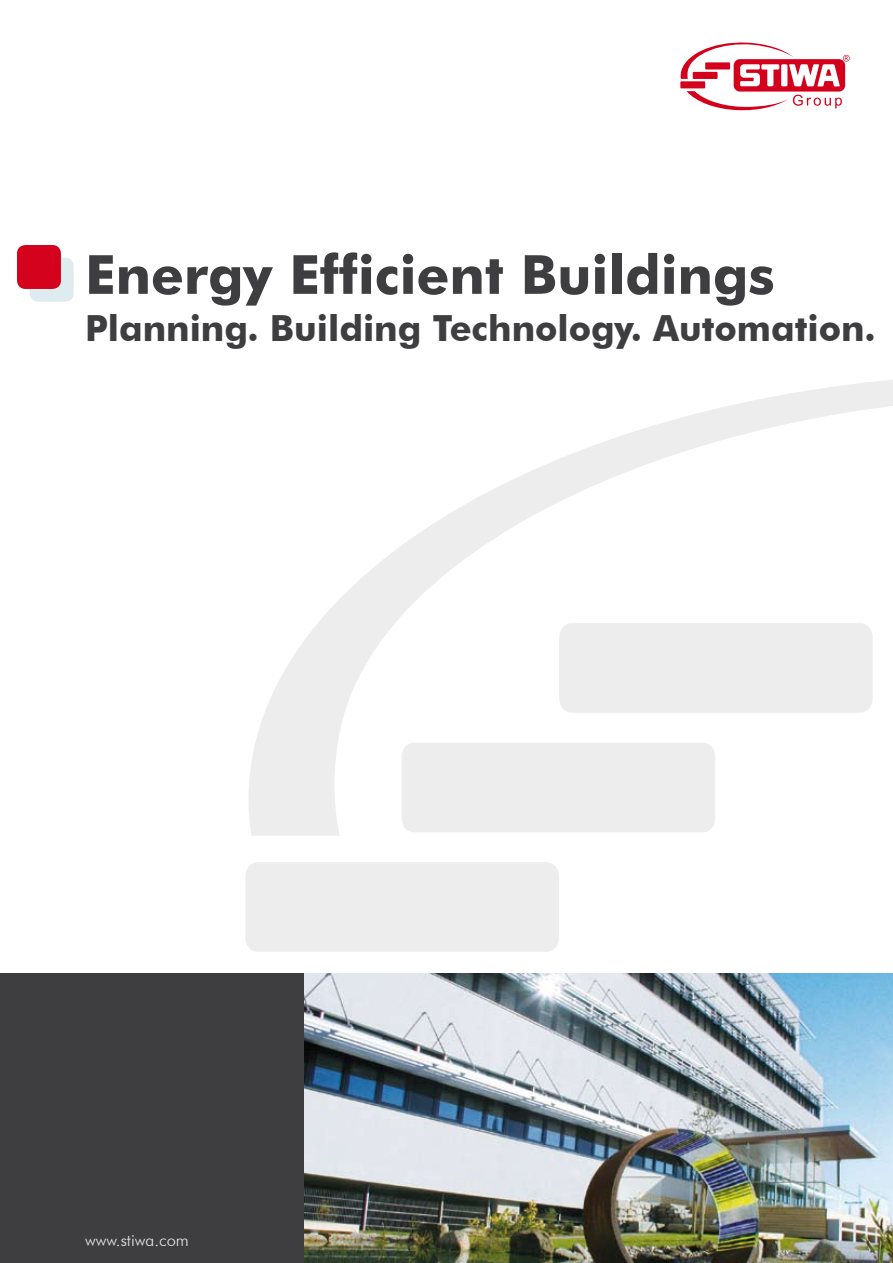
<style>
.page{position:relative;width:893px;height:1263px;background:#fff}
.page>*{position:absolute;margin:0;border:0;box-sizing:border-box;transform-origin:0 0}
.t1{font:700 54px "Futura BT";color:#3e3e40}
.t2{font:700 36px "Futura BT";color:#3e3e40}
.t3{font:300 16.5px "Futura BT";color:#e8e9ea}
</style>
<div class="page">
<div style="left:0;top:974px;width:893px;height:289px;background:#3e3e40"></div>
<svg style="left:680px;top:43px;width:170px;height:67px"></svg>
<div style="left:30px;top:258px;width:44px;height:44px;background:#deebef;border-radius:9px"></div>
<div style="left:17px;top:245px;width:44px;height:44px;background:#d4021d;border-radius:9px"></div>
<img style="left:305px;top:974px;width:588px;height:289px">
<svg style="left:247px;top:380px;width:646px;height:594px"></svg>
<div style="left:559px;top:623px;width:314px;height:90px;background:#ededed"></div>
<div style="left:245px;top:862px;width:314px;height:90px;background:#ededed"></div>
<div style="left:402px;top:743px;width:313px;height:89px;background:#ededed"></div>
<h1 class="t1" style="left:85px;top:242px;width:691px">Energy Efficient Buildings</h1>
<p class="t2" style="left:85px;top:307px;width:792px">Planning. Building Technology. Automation.</p>
<p class="t3" style="left:85px;top:1230px;width:105px">www.stiwa.com</p>
</div>
